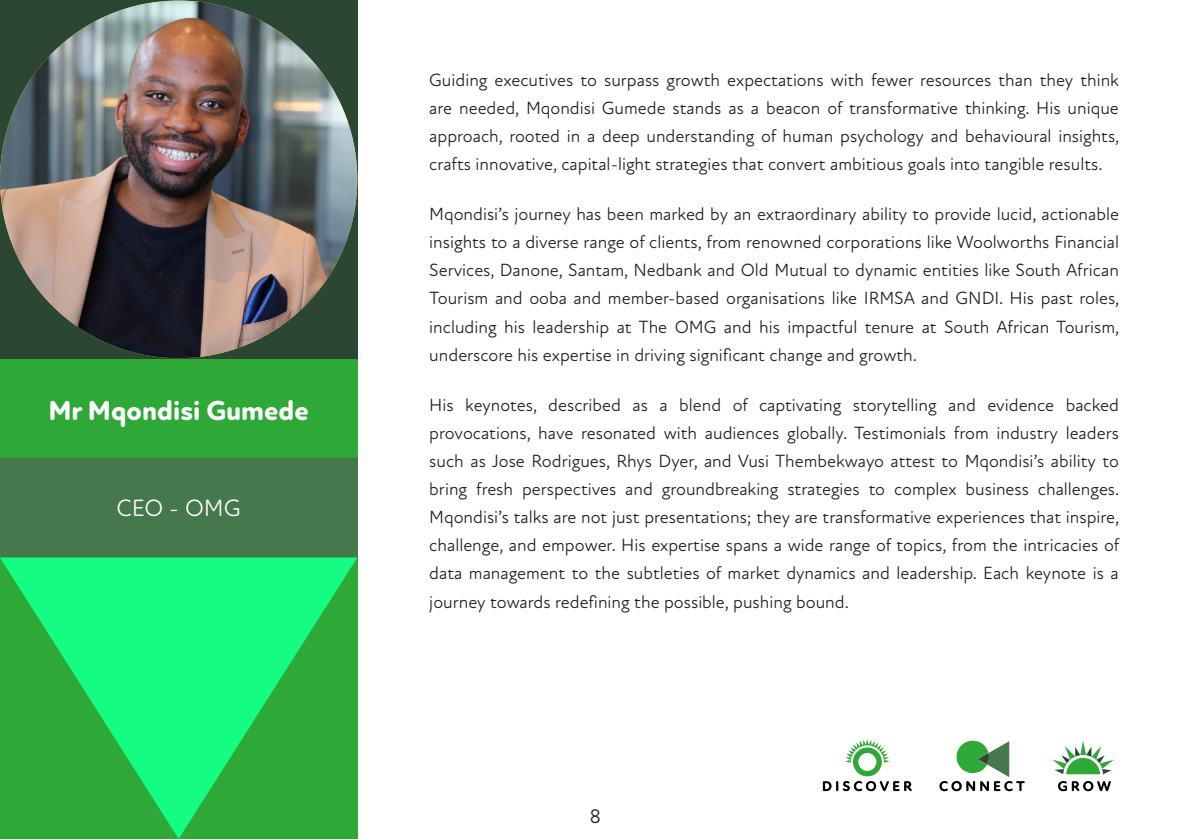
<style>
.page{position:relative;width:1191px;height:840px;background:#fff}
.page>*{position:absolute;margin:0;border:0;box-sizing:border-box;transform-origin:0 0}
.t1{font:800 28px "New Atten Round";color:#fff}
.t2{font:24px "New Atten Round";color:#fff}
.t3{font:20px "New Atten Round";color:#231f20}
.t4{font:18px/28px "New Atten Round";color:#231f20;text-align:justify}
</style>
<div class="page">
<svg style="left:1052px;top:741px;width:61px;height:33px"></svg>
<svg style="left:823px;top:739px;width:88px;height:51px"></svg>
<svg style="left:939px;top:740px;width:85px;height:50px"></svg>
<svg style="left:1058px;top:781px;width:52px;height:9px"></svg>
<div style="left:0;top:457px;width:357px;height:100px;background:#45784a"></div>
<div style="left:0;top:358px;width:357px;height:100px;background:#2ea836"></div>
<svg style="left:0;top:557px;width:357px;height:281px;background:#20d25c"></svg>
<div style="left:0;top:0;width:357px;height:358px;background:#2b4733"></div>
<img style="left:0;top:1px;width:357px;height:357px;border-radius:179px">
<p class="t1" style="left:48px;top:393px;width:262px">Mr Mqondisi Gumede</p>
<p class="t2" style="left:116px;top:494px;width:126px">CEO - OMG</p>
<p class="t4" style="left:429px;top:66px;width:691px">Guiding executives to surpass growth expectations with fewer resources than they think are needed, Mqondisi Gumede stands as a beacon of transformative thinking. His unique approach, rooted in a deep understanding of human psychology and behavioural insights, crafts innovative, capital-light strategies that convert ambitious goals into tangible results.</p>
<p class="t4" style="left:429px;top:200px;width:691px">Mqondisi’s journey has been marked by an extraordinary ability to provide lucid, actionable insights to a diverse range of clients, from renowned corporations like Woolworths Financial Services, Danone, Santam, Nedbank and Old Mutual to dynamic entities like South African Tourism and ooba and member-based organisations like IRMSA and GNDI. His past roles, including his leadership at The OMG and his impactful tenure at South African Tourism, underscore his expertise in driving significant change and growth.</p>
<p class="t4" style="left:429px;top:391px;width:691px">His keynotes, described as a blend of captivating storytelling and evidence backed provocations, have resonated with audiences globally. Testimonials from industry leaders such as Jose Rodrigues, Rhys Dyer, and Vusi Thembekwayo attest to Mqondisi’s ability to bring fresh perspectives and groundbreaking strategies to complex business challenges.<br>Mqondisi’s talks are not just presentations; they are transformative experiences that inspire, challenge, and empower. His expertise spans a wide range of topics, from the intricacies of data management to the subtleties of market dynamics and leadership. Each keynote is a journey towards redefining the possible, pushing bound.</p>
<p class="t3" style="left:590px;top:803px;width:13px">8</p>
</div>
